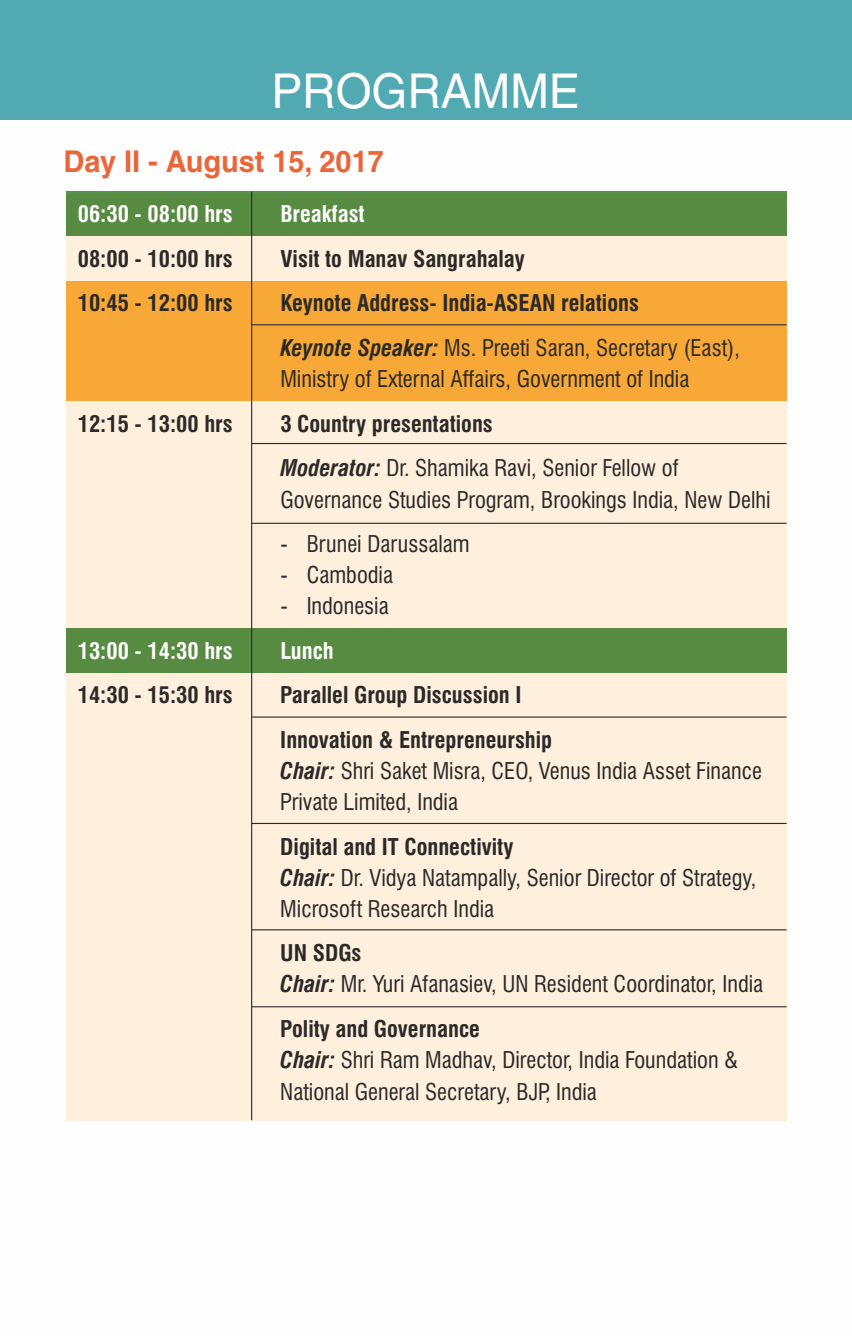
<style>
.page{position:relative;width:852px;height:1336px;background:#fff}
.page>*{position:absolute;margin:0;border:0;box-sizing:border-box;transform-origin:0 0}
.t1{font:47.93px "Helvetica";color:#fefefe;scale:.96 1}
.t2{font:700 29.93px "Helvetica";color:#ec6538;scale:.96 1}
.t3{font:condensed 22.5px/31.1px "Swiss 721 BT";color:#2b2a29}
.t4{font:700 condensed 22.5px/44.6px "Swiss 721 BT";color:#2b2a29}
.t5{font:700 condensed 22.5px "Swiss 721 BT";color:#fefefe}
.s1{font-style:italic}
.s2{font-weight:400}
.s3{font-weight:700}
.s4{font-weight:700;font-style:italic}
</style>
<div class="page">
<div style="left:0;top:0;width:852px;height:120px;background:#51a9b2"></div>
<div style="left:66px;top:194px;width:720px;height:926px;background:#fef0dd"></div>
<div style="left:66px;top:281px;width:720px;height:119px;background:#f8a837"></div>
<div style="left:66px;top:191px;width:720px;height:45px;background:#578b41"></div>
<div style="left:66px;top:628px;width:720px;height:44px;background:#578b41"></div>
<hr style="left:251px;top:191px;width:1px;height:929px;background:#2b2a29">
<hr style="left:252px;top:522px;width:534px;height:2px;background:#2b2a29">
<hr style="left:252px;top:443px;width:534px;height:1px;background:#2b2a29">
<hr style="left:252px;top:324px;width:534px;height:1px;background:#2b2a29">
<hr style="left:252px;top:716px;width:534px;height:1px;background:#2b2a29">
<hr style="left:252px;top:822px;width:534px;height:2px;background:#2b2a29">
<hr style="left:252px;top:929px;width:534px;height:1px;background:#2b2a29">
<hr style="left:252px;top:1006px;width:534px;height:1px;background:#2b2a29">
<h1 class="t1" style="left:271px;top:73px;width:322px">PROGRAMME</h1>
<h2 class="t2" style="left:64px;top:149px;width:335px">Day II - August 15, 2017</h2>
<p class="t5" style="left:78px;top:205px;width:156px">06:30 - 08:00 hrs</p>
<p class="t5" style="left:280px;top:205px;width:86px">Breakfast</p>
<p class="t4" style="left:78px;top:239px;width:156px">08:00 - 10:00 hrs</p>
<p class="t4" style="left:280px;top:239px;width:246px">Visit to Manav Sangrahalay</p>
<p class="t4" style="left:78px;top:283px;width:156px">10:45 - 12:00 hrs</p>
<p class="t4" style="left:280px;top:283px;width:461px">Keynote Address- India-ASEAN relations<br><span class="s1">Keynote Speaker:</span> <span class="s2">Ms. Preeti Saran, Secretary (East),</span></p>
<p class="t3" style="left:280px;top:366px;width:411px">Ministry of External Affairs, Government of India</p>
<p class="t4" style="left:78px;top:403px;width:156px">12:15 - 13:00 hrs</p>
<p class="t3" style="left:280px;top:403px;width:400px;line-height:44.6px"><span class="s3">3 Country presentations<br></span><span class="s4">Moderator:</span> Dr. Shamika Ravi, Senior Fellow of</p>
<p class="t3" style="left:280px;top:486px;width:492px">Governance Studies Program, Brookings India, New Delhi</p>
<p class="t3" style="left:280px;top:530px;width:191px">- Brunei Darussalam</p>
<p class="t3" style="left:280px;top:561px;width:114px">- Cambodia</p>
<p class="t3" style="left:280px;top:592px;width:110px">- Indonesia</p>
<p class="t5" style="left:78px;top:641px;width:156px">13:00 - 14:30 hrs</p>
<p class="t5" style="left:280px;top:641px;width:55px">Lunch</p>
<p class="t4" style="left:78px;top:675px;width:156px">14:30 - 15:30 hrs</p>
<p class="t4" style="left:280px;top:675px;width:273px">Parallel Group Discussion I<br>Innovation &amp; Entrepreneurship</p>
<p class="t3" style="left:280px;top:757px;width:483px"><span class="s4">Chair:</span> Shri Saket Misra, CEO, Venus India Asset Finance<br>Private Limited, India</p>
<p class="t3" style="left:280px;top:833px;width:477px"><span class="s3">Digital and IT Connectivity<br></span><span class="s4">Chair:</span> Dr. Vidya Natampally, Senior Director of Strategy,<br>Microsoft Research India</p>
<p class="t3" style="left:280px;top:939px;width:484px"><span class="s3">UN SDGs<br></span><span class="s4">Chair:</span> Mr. Yuri Afanasiev, UN Resident Coordinator, India</p>
<p class="t3" style="left:280px;top:1015px;width:459px"><span class="s3">Polity and Governance<br></span><span class="s4">Chair:</span> Shri Ram Madhav, Director, India Foundation &amp;<br>National General Secretary, BJP, India</p>
</div>
